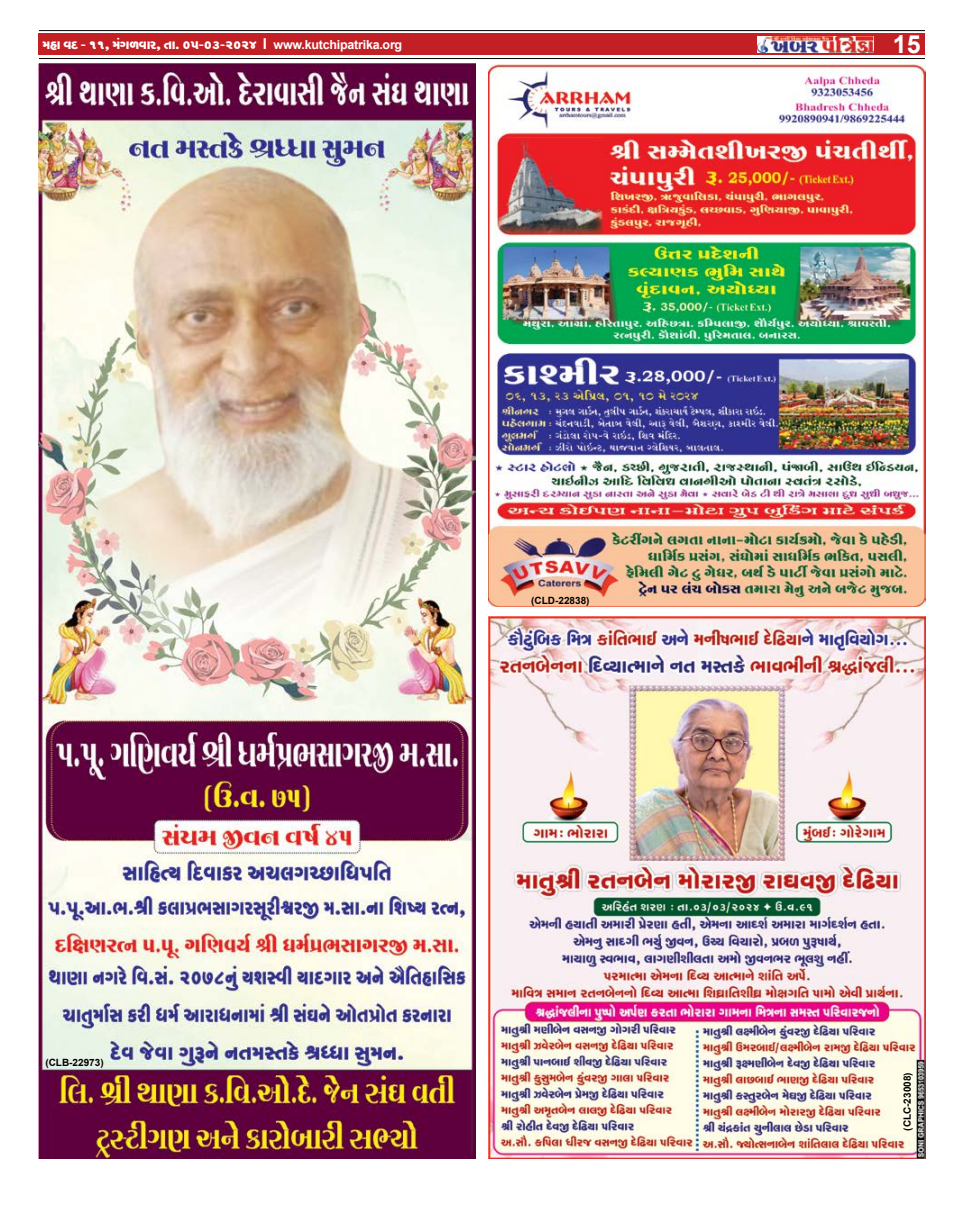
<style>
.page{position:relative;width:964px;height:1205px;background:#fff}
.page>*{position:absolute;margin:0;border:0;box-sizing:border-box;transform-origin:0 0}
.t1{font:700 25px "Arial";color:#fff}
.t2{font:15px "SHREE GUJ7";letter-spacing:-.02em;color:#fff}
.t3{font:700 10px "Arial";color:#000}
.s1{font-family:"Arial";font-weight:700}
.s2{font-family:"Arial";font-weight:700;font-size:12.5px}
</style>
<div class="page">
<hr style="left:39px;top:58px;width:886px;height:1px;background:#000">
<div style="left:39px;top:34px;width:886px;height:21px;background:#c22025"></div>
<hr style="left:39px;top:30px;width:886px;height:1px;background:#000">
<img style="left:757px;top:36px;width:116px;height:17px">
<img style="left:488px;top:64px;width:437px;height:542px">
<img style="left:39px;top:64px;width:437px;height:1095px">
<img style="left:488px;top:617px;width:437px;height:542px">
<p class="t2" style="left:43px;top:38px;width:361px">dlp hv$ - 11, d„Nmhpf, sp. 05-03-2024 <span class="s1">I</span> <span class="s2">www.kutchipatrika.org</span></p>
<h1 class="t1" style="left:893px;top:26px;width:29px">15</h1>
<p class="t3" style="left:45px;top:1055px;width:60px">(CLB-22973)</p>
<p class="t3" style="left:531px;top:594px;width:60px">(CLD-22838)</p>
<p class="t3" style="left:900px;top:1131px;width:60px;rotate:-90deg">(CLC-23008)</p>
</div>
